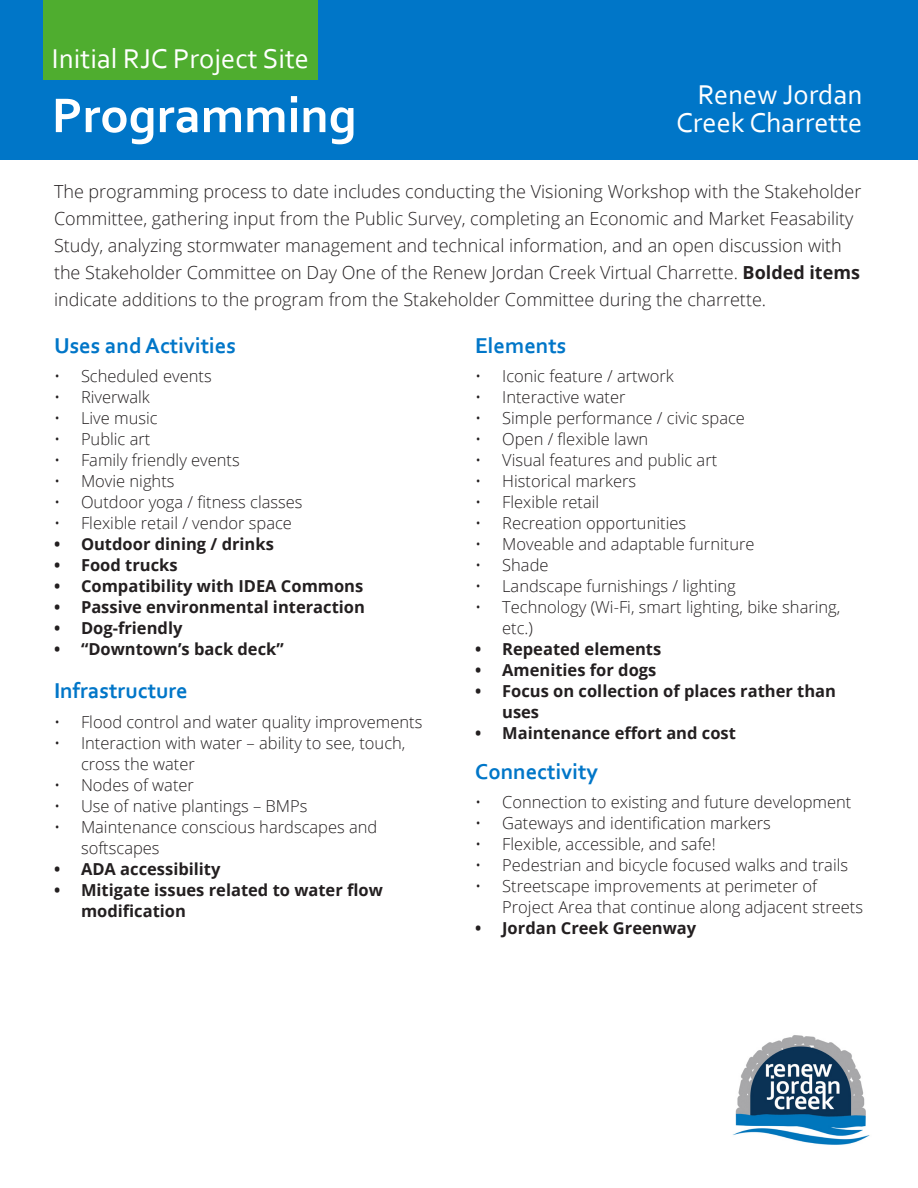
<style>
.page{position:relative;width:918px;height:1188px;background:#fff}
.page>*{position:absolute;margin:0;border:0;box-sizing:border-box;transform-origin:0 0}
.t1{font:700 51px "Corbel";color:#fff}
.t2{font:28.5px "Corbel";color:#fff}
.t3{font:700 22.5px "Corbel";color:#0076c8}
.t4{font:300 18px/27px "Open Sans";color:#231f20}
.t5{font:300 16.5px/21px "Open Sans";color:#231f20}
.t6{font:700 16.5px/21px "Open Sans";color:#231f20}
.s1{font-weight:700}
</style>
<div class="page">
<img style="left:733px;top:1035px;width:137px;height:110px">
<div style="left:0;top:0;width:918px;height:160px;background:#0076c8"></div>
<div style="left:43px;top:0;width:275px;height:80px;background:#4fad2f"></div>
<p class="t2" style="left:52px;top:40px;width:259px">Initial RJC Project Site</p>
<p class="t1" style="left:52px;top:84px;width:306px">Programming</p>
<p class="t2" style="left:698px;top:77px;width:166px">Renew Jordan</p>
<p class="t2" style="left:676px;top:105px;width:188px">Creek Charrette</p>
<p class="t4" style="left:54px;top:177px;width:809px">The programming process to date includes conducting the Visioning Workshop with the Stakeholder Committee, gathering input from the Public Survey, completing an Economic and Market Feasability Study, analyzing stormwater management and technical information, and an open discussion with the Stakeholder Committee on Day One of the Renew Jordan Creek Virtual Charrette. <span class="s1">Bolded items </span>indicate additions to the program from the Stakeholder Committee during the charrette.</p>
<p class="t3" style="left:54px;top:332px;width:183px">Uses and Activities</p>
<p class="t5" style="left:54px;top:365px;width:159px">• Scheduled events</p>
<p class="t5" style="left:54px;top:386px;width:97px">• Riverwalk</p>
<p class="t5" style="left:54px;top:407px;width:105px">• Live music</p>
<p class="t5" style="left:54px;top:428px;width:98px">• Public art</p>
<p class="t5" style="left:54px;top:449px;width:187px">• Family friendly events</p>
<p class="t5" style="left:54px;top:470px;width:122px">• Movie nights</p>
<p class="t5" style="left:54px;top:491px;width:250px">• Outdoor yoga / fitness classes</p>
<p class="t5" style="left:54px;top:512px;width:240px">• Flexible retail / vendor space</p>
<p class="t6" style="left:54px;top:533px;width:221px">• Outdoor dining / drinks</p>
<p class="t6" style="left:54px;top:554px;width:125px">• Food trucks</p>
<p class="t6" style="left:54px;top:575px;width:311px">• Compatibility with IDEA Commons</p>
<p class="t6" style="left:54px;top:596px;width:312px">• Passive environmental interaction</p>
<p class="t6" style="left:54px;top:617px;width:130px">• Dog-friendly</p>
<p class="t6" style="left:54px;top:638px;width:231px">• “Downtown’s back deck”</p>
<p class="t3" style="left:54px;top:676px;width:135px">Infrastructure</p>
<p class="t5" style="left:54px;top:711px;width:370px">• Flood control and water quality improvements</p>
<p class="t5" style="left:81px;top:732px;width:326px;text-indent:-27px">• Interaction with water – ability to see, touch, cross the water</p>
<p class="t5" style="left:54px;top:774px;width:142px">• Nodes of water</p>
<p class="t5" style="left:54px;top:795px;width:255px">• Use of native plantings – BMPs</p>
<p class="t5" style="left:81px;top:816px;width:298px;text-indent:-27px">• Maintenance conscious hardscapes and softscapes</p>
<p class="t6" style="left:54px;top:858px;width:168px">• ADA accessibility</p>
<p class="t6" style="left:81px;top:879px;width:303px;text-indent:-27px">• Mitigate issues related to water flow modification</p>
<p class="t3" style="left:475px;top:332px;width:93px">Elements</p>
<p class="t5" style="left:475px;top:365px;width:200px">• Iconic feature / artwork</p>
<p class="t5" style="left:475px;top:386px;width:152px">• Interactive water</p>
<p class="t5" style="left:475px;top:407px;width:271px">• Simple performance / civic space</p>
<p class="t5" style="left:475px;top:428px;width:175px">• Open / flexible lawn</p>
<p class="t5" style="left:475px;top:449px;width:244px">• Visual features and public art</p>
<p class="t5" style="left:475px;top:470px;width:163px">• Historical markers</p>
<p class="t5" style="left:475px;top:491px;width:126px">• Flexible retail</p>
<p class="t5" style="left:475px;top:512px;width:212px">• Recreation opportunities</p>
<p class="t5" style="left:475px;top:533px;width:281px">• Moveable and adaptable furniture</p>
<p class="t5" style="left:475px;top:554px;width:75px">• Shade</p>
<p class="t5" style="left:475px;top:575px;width:262px">• Landscape furnishings / lighting</p>
<p class="t5" style="left:502px;top:596px;width:340px;text-indent:-27px">• Technology (Wi-Fi, smart lighting, bike sharing, etc.)</p>
<p class="t6" style="left:475px;top:638px;width:188px">• Repeated elements</p>
<p class="t6" style="left:475px;top:659px;width:183px">• Amenities for dogs</p>
<p class="t6" style="left:502px;top:680px;width:335px;text-indent:-27px">• Focus on collection of places rather than uses</p>
<p class="t6" style="left:475px;top:722px;width:262px">• Maintenance effort and cost</p>
<p class="t3" style="left:475px;top:758px;width:124px">Connectivity</p>
<p class="t5" style="left:475px;top:791px;width:378px">• Connection to existing and future development</p>
<p class="t5" style="left:475px;top:812px;width:297px">• Gateways and identification markers</p>
<p class="t5" style="left:475px;top:833px;width:242px">• Flexible, accessible, and safe!</p>
<p class="t5" style="left:475px;top:854px;width:375px">• Pedestrian and bicycle focused walks and trails</p>
<p class="t5" style="left:502px;top:875px;width:362px;text-indent:-27px">• Streetscape improvements at perimeter of<br>Project Area that continue along adjacent streets</p>
<p class="t6" style="left:475px;top:917px;width:222px">• Jordan Creek Greenway</p>
</div>
